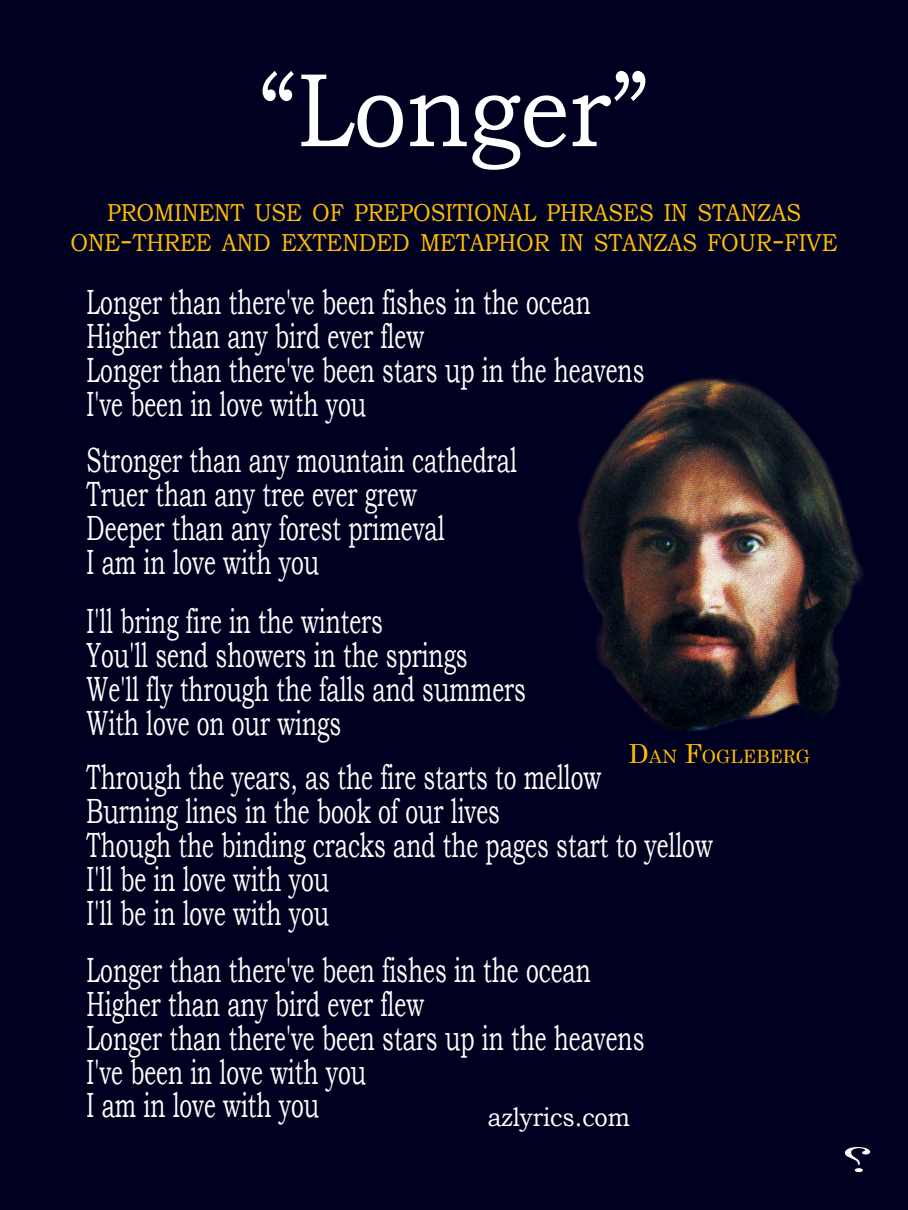
<style>
.page{position:relative;width:908px;height:1210px;background:#fff}
.page>*{position:absolute;margin:0;border:0;box-sizing:border-box;transform-origin:0 0}
.t1{font:105px "Bookman Old Style";color:#fff;scale:.9 1}
.t2{font:35px/33.9px "Bookman Old Style";color:#fff;scale:.65 1}
.t3{font:26.25px "Bookman Old Style";color:#fff;scale:.9 1}
.t4{font:24.5px/30.4px "Bookman Old Style";color:#ffbe00;text-align:center;scale:.9 1}
.t5{font:18.38px "Century Schoolbook";color:#ffbe00}
.s1{font-size:35px}
.s2{font-size:26.25px}
</style>
<div class="page">
<div style="left:0;top:0;width:907px;height:1210px;background:#000020"></div>
<img style="left:578px;top:377px;width:285px;height:354px">
<svg style="left:845px;top:1147px;width:24px;height:25px"></svg>
<h1 class="t1" style="left:259px;top:42px;width:434px">“Longer”</h1>
<p class="t4" style="left:70px;top:197px;width:853px">PROMINENT USE OF PREPOSITIONAL PHRASES IN STANZAS<br>ONE<span class="s1">-</span>THREE AND EXTENDED METAPHOR IN STANZAS FOUR<span class="s1">-</span>FIVE</p>
<p class="t2" style="left:87px;top:285px;width:859px">Longer than there've been fishes in the ocean Higher than any bird ever flew<br>Longer than there've been stars up in the heavens I've been in love with you</p>
<p class="t2" style="left:87px;top:443px;width:663px">Stronger than any mountain cathedral<br>Truer than any tree ever grew<br>Deeper than any forest primeval<br>I am in love with you</p>
<p class="t2" style="left:87px;top:604px;width:677px">I'll bring fire in the winters<br>You'll send showers in the springs<br>We'll fly through the falls and summers<br>With love on our wings</p>
<p class="t5" style="left:628px;top:741px;width:183px"><span class="s2">D</span>AN <span class="s2">F</span>OGLEBERG</p>
<p class="t2" style="left:87px;top:760px;width:964px">Through the years, as the fire starts to mellow<br>Burning lines in the book of our lives<br>Though the binding cracks and the pages start to yellow I'll be in love with you<br>I'll be in love with you</p>
<p class="t2" style="left:87px;top:953px;width:859px">Longer than there've been fishes in the ocean Higher than any bird ever flew<br>Longer than there've been stars up in the heavens I've been in love with you<br>I am in love with you</p>
<p class="t3" style="left:487px;top:1099px;width:160px">azlyrics.com</p>
</div>
